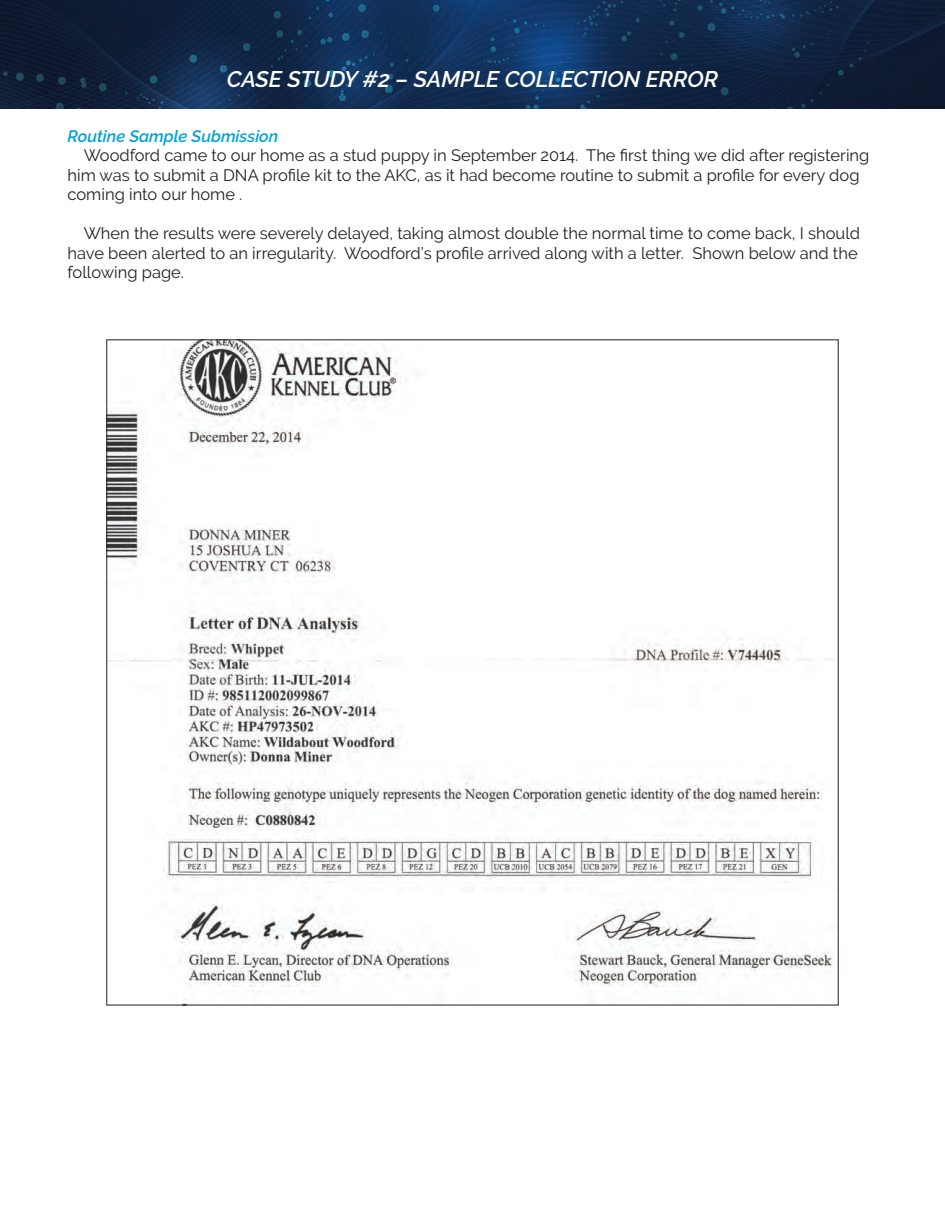
<style>
.page{position:relative;width:945px;height:1215px;background:#fff}
.page>*{position:absolute;margin:0;border:0;box-sizing:border-box;transform-origin:0 0}
.t1{font:italic 600 22.5px "Raleway";color:#fff}
.t2{font:16.5px/19.5px "Raleway";color:#231f20}
.t3{font:italic 600 16.5px "Raleway";color:#00a2d6}
</style>
<div class="page">
<img style="left:0;top:0;width:945px;height:109px">
<img style="left:109px;top:342px;width:727px;height:661px">
<h1 class="t1" style="left:227px;top:66px;width:493px">CASE STUDY #2 – SAMPLE COLLECTION ERROR</h1>
<p class="t3" style="left:68px;top:126px;width:212px">Routine Sample Submission</p>
<p class="t2" style="left:68px;top:145px;width:803px;text-indent:16px">Woodford came to our home as a stud puppy in September 2014. The first thing we did after registering him was to submit a DNA profile kit to the AKC, as it had become routine to submit a profile for every dog coming into our home .</p>
<p class="t2" style="left:68px;top:223px;width:794px;text-indent:16px">When the results were severely delayed, taking almost double the normal time to come back, I should have been alerted to an irregularity. Woodford’s profile arrived along with a letter. Shown below and the following page.</p>
</div>
